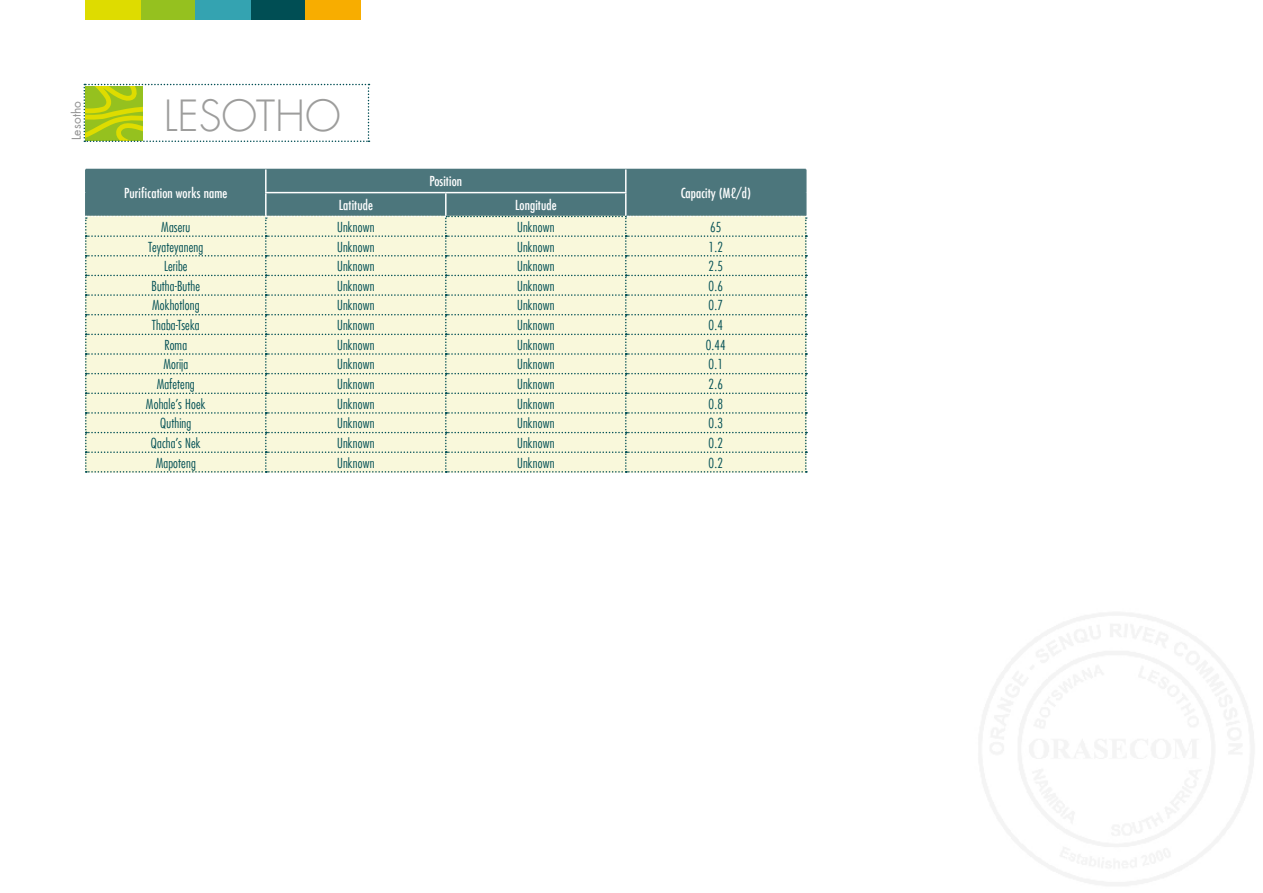
<style>
.page{position:relative;width:1263px;height:893px;background:#fff}
.page>*{position:absolute;margin:0;border:0;box-sizing:border-box;transform-origin:0 0}
.t1{font:300 42px "Futura Com";color:#9d9d9c}
.t2{font:300 condensed 13.5px "Futura Com";letter-spacing:.01em;color:#004e54}
.t3{font:500 condensed 13.5px "Futura Com";letter-spacing:.01em;color:#fff}
.t4{font:12px "Futura Com";letter-spacing:.01em;color:#929292}
</style>
<div class="page">
<div style="left:250px;top:0;width:55px;height:20px;background:#004e54"></div>
<div style="left:140px;top:0;width:55px;height:20px;background:#95c11f"></div>
<div style="left:85px;top:0;width:55px;height:20px;background:#dedc00"></div>
<div style="left:305px;top:0;width:55px;height:20px;background:#f8ad00"></div>
<div style="left:195px;top:0;width:55px;height:20px;background:#34a3b1"></div>
<svg style="left:85px;top:169px;width:722px;height:304px;background:#d7dfc9"></svg>
<svg style="left:84px;top:84px;width:285px;height:58px"></svg>
<p class="t4" style="left:68px;top:140px;width:41px;rotate:-90deg">Lesotho</p>
<h1 class="t1" style="left:164px;top:88px;width:179px">LESOTHO</h1>
<p class="t3" style="left:124px;top:184px;width:105px">Purification works name</p>
<p class="t3" style="left:429px;top:172px;width:34px">Position</p>
<p class="t3" style="left:339px;top:196px;width:36px">Latitude</p>
<p class="t3" style="left:515px;top:196px;width:43px">Longitude</p>
<p class="t3" style="left:681px;top:184px;width:72px">Capacity (Mℓ/d)</p>
<p class="t2" style="left:161px;top:218px;width:30px">Maseru</p>
<p class="t2" style="left:337px;top:218px;width:39px">Unknown</p>
<p class="t2" style="left:517px;top:218px;width:39px">Unknown</p>
<p class="t2" style="left:710px;top:218px;width:13px">65</p>
<p class="t2" style="left:148px;top:238px;width:56px">Teyateyaneng</p>
<p class="t2" style="left:337px;top:238px;width:39px">Unknown</p>
<p class="t2" style="left:517px;top:238px;width:39px">Unknown</p>
<p class="t2" style="left:709px;top:238px;width:16px">1.2</p>
<p class="t2" style="left:164px;top:258px;width:25px">Leribe</p>
<p class="t2" style="left:337px;top:258px;width:39px">Unknown</p>
<p class="t2" style="left:517px;top:258px;width:39px">Unknown</p>
<p class="t2" style="left:709px;top:258px;width:16px">2.5</p>
<p class="t2" style="left:152px;top:277px;width:50px">Butha-Buthe</p>
<p class="t2" style="left:337px;top:277px;width:39px">Unknown</p>
<p class="t2" style="left:517px;top:277px;width:39px">Unknown</p>
<p class="t2" style="left:709px;top:277px;width:16px">0.6</p>
<p class="t2" style="left:152px;top:297px;width:49px">Mokhotlong</p>
<p class="t2" style="left:337px;top:297px;width:39px">Unknown</p>
<p class="t2" style="left:517px;top:297px;width:39px">Unknown</p>
<p class="t2" style="left:709px;top:297px;width:16px">0.7</p>
<p class="t2" style="left:152px;top:317px;width:49px">Thaba-Tseka</p>
<p class="t2" style="left:337px;top:317px;width:39px">Unknown</p>
<p class="t2" style="left:517px;top:317px;width:39px">Unknown</p>
<p class="t2" style="left:709px;top:317px;width:16px">0.4</p>
<p class="t2" style="left:165px;top:336px;width:24px">Roma</p>
<p class="t2" style="left:337px;top:336px;width:39px">Unknown</p>
<p class="t2" style="left:517px;top:336px;width:39px">Unknown</p>
<p class="t2" style="left:706px;top:336px;width:22px">0.44</p>
<p class="t2" style="left:163px;top:356px;width:26px">Morija</p>
<p class="t2" style="left:337px;top:356px;width:39px">Unknown</p>
<p class="t2" style="left:517px;top:356px;width:39px">Unknown</p>
<p class="t2" style="left:709px;top:356px;width:16px">0.1</p>
<p class="t2" style="left:157px;top:375px;width:39px">Mafeteng</p>
<p class="t2" style="left:337px;top:375px;width:39px">Unknown</p>
<p class="t2" style="left:517px;top:375px;width:39px">Unknown</p>
<p class="t2" style="left:709px;top:375px;width:16px">2.6</p>
<p class="t2" style="left:146px;top:395px;width:61px">Mohale’s Hoek</p>
<p class="t2" style="left:337px;top:395px;width:39px">Unknown</p>
<p class="t2" style="left:517px;top:395px;width:39px">Unknown</p>
<p class="t2" style="left:709px;top:395px;width:16px">0.8</p>
<p class="t2" style="left:160px;top:415px;width:33px">Quthing</p>
<p class="t2" style="left:337px;top:415px;width:39px">Unknown</p>
<p class="t2" style="left:517px;top:415px;width:39px">Unknown</p>
<p class="t2" style="left:709px;top:415px;width:16px">0.3</p>
<p class="t2" style="left:151px;top:434px;width:51px">Qacha’s Nek</p>
<p class="t2" style="left:337px;top:434px;width:39px">Unknown</p>
<p class="t2" style="left:517px;top:434px;width:39px">Unknown</p>
<p class="t2" style="left:709px;top:434px;width:16px">0.2</p>
<p class="t2" style="left:156px;top:454px;width:41px">Mapoteng</p>
<p class="t2" style="left:337px;top:454px;width:39px">Unknown</p>
<p class="t2" style="left:517px;top:454px;width:39px">Unknown</p>
<p class="t2" style="left:709px;top:454px;width:16px">0.2</p>
</div>
